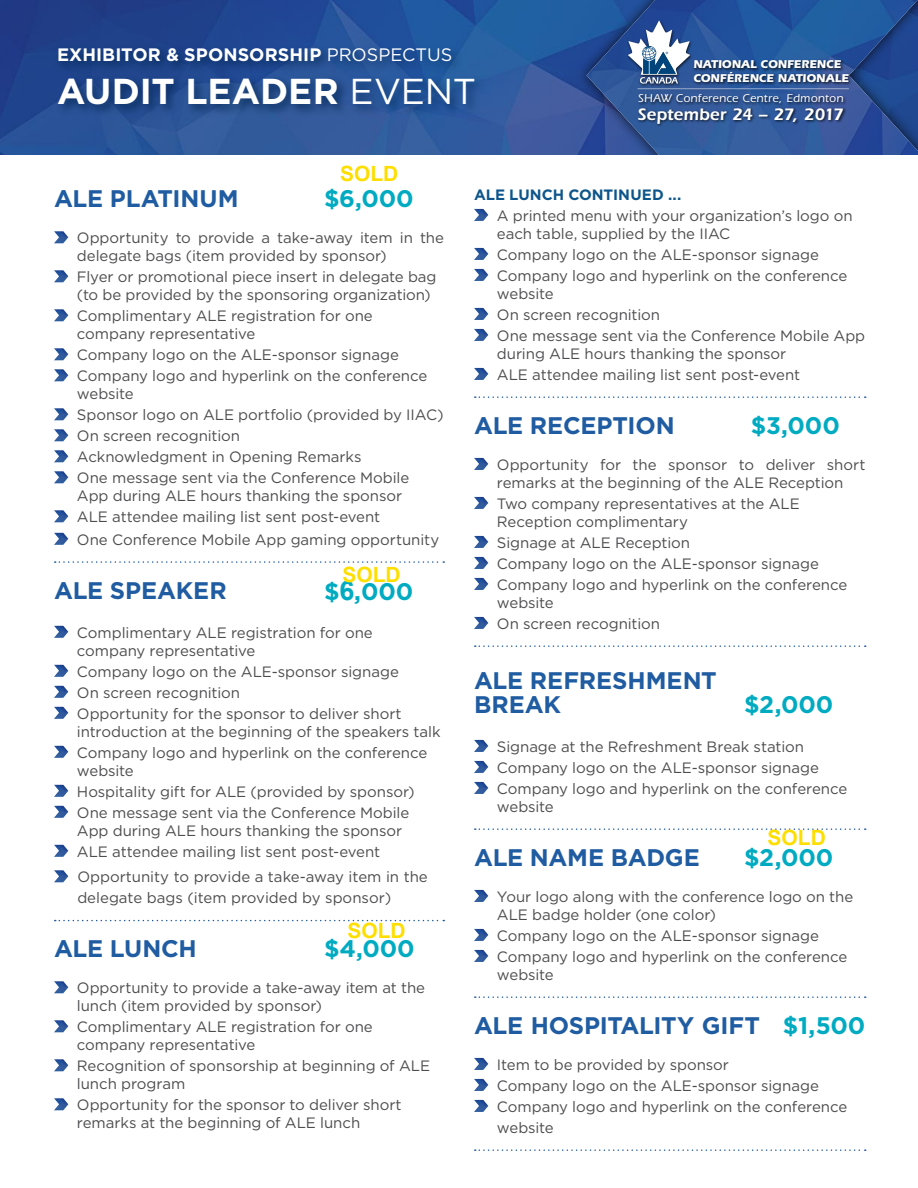
<style>
.page{position:relative;width:918px;height:1188px;background:#fff}
.page>*{position:absolute;margin:0;border:0;box-sizing:border-box;transform-origin:0 0}
.t1{font:700 36px "Gotham HTF";color:#fff}
.t2{font:700 24px/24px "Gotham HTF";letter-spacing:-.01em;color:#205ca1}
.t3{font:700 24px "Gotham HTF";letter-spacing:-.005em;color:#00abc2}
.t4{font:700 21px "Arial";letter-spacing:-.005em;color:#fede01}
.t5{font:700 18px "Gotham HTF";letter-spacing:.005em;color:#fff}
.t6{font:600 17.25px "ITC Eras Std";color:#fff}
.t7{font:15px/21px "Gotham HTF";letter-spacing:-.005em;color:#4d4d4f}
.t8{font:700 15px "Gotham HTF";color:#0d558a}
.t9{font:700 11.7px/14.1px "ITC Eras Std";color:#fff;scale:.96 1}
.t10{font:500 11.7px "ITC Eras Std";letter-spacing:.025em;color:#fff}
.s1{font-weight:400}
.s2{font-family:"Arial";font-size:27px}
.s3{color:#00abc2}
</style>
<div class="page">
<img style="left:0;top:0;width:575px;height:155px">
<img style="left:586px;top:0;width:332px;height:155px">
<div style="left:627px;top:19px;width:226px;height:107px;background:#000;opacity:.75"></div>
<hr style="left:638px;top:88px;width:211px;height:1px;background:#fff">
<svg style="left:628px;top:20px;width:62px;height:64px"></svg>
<div style="left:54px;top:45px;width:433px;height:73px;background:#00244f;opacity:.75"></div>
<svg style="left:55px;top:561px;width:389px;height:2px"></svg>
<svg style="left:55px;top:920px;width:389px;height:1px"></svg>
<img style="left:54px;top:231px;width:14px;height:12px">
<img style="left:54px;top:270px;width:14px;height:12px">
<img style="left:54px;top:309px;width:14px;height:12px">
<img style="left:54px;top:348px;width:14px;height:12px">
<img style="left:54px;top:369px;width:14px;height:12px">
<img style="left:54px;top:408px;width:14px;height:12px">
<img style="left:54px;top:429px;width:14px;height:12px">
<img style="left:54px;top:450px;width:14px;height:12px">
<img style="left:54px;top:471px;width:14px;height:12px">
<img style="left:54px;top:510px;width:14px;height:12px">
<img style="left:54px;top:533px;width:14px;height:12px">
<img style="left:54px;top:626px;width:14px;height:12px">
<img style="left:54px;top:665px;width:14px;height:12px">
<img style="left:54px;top:686px;width:14px;height:12px">
<img style="left:54px;top:707px;width:14px;height:12px">
<img style="left:54px;top:746px;width:14px;height:12px">
<img style="left:54px;top:785px;width:14px;height:12px">
<img style="left:54px;top:806px;width:14px;height:12px">
<img style="left:54px;top:845px;width:14px;height:12px">
<img style="left:54px;top:870px;width:14px;height:12px">
<img style="left:54px;top:981px;width:14px;height:12px">
<img style="left:54px;top:1020px;width:14px;height:12px">
<img style="left:54px;top:1059px;width:14px;height:12px">
<img style="left:54px;top:1098px;width:14px;height:12px">
<svg style="left:475px;top:396px;width:391px;height:2px"></svg>
<svg style="left:475px;top:645px;width:391px;height:2px"></svg>
<svg style="left:475px;top:828px;width:391px;height:2px"></svg>
<svg style="left:475px;top:996px;width:391px;height:2px"></svg>
<svg style="left:475px;top:1149px;width:391px;height:2px"></svg>
<img style="left:474px;top:209px;width:14px;height:12px">
<img style="left:474px;top:248px;width:14px;height:12px">
<img style="left:474px;top:269px;width:14px;height:12px">
<img style="left:474px;top:308px;width:14px;height:12px">
<img style="left:474px;top:329px;width:14px;height:12px">
<img style="left:474px;top:368px;width:14px;height:12px">
<img style="left:474px;top:458px;width:14px;height:12px">
<img style="left:474px;top:497px;width:14px;height:12px">
<img style="left:474px;top:536px;width:14px;height:12px">
<img style="left:474px;top:557px;width:14px;height:12px">
<img style="left:474px;top:578px;width:14px;height:12px">
<img style="left:474px;top:617px;width:14px;height:12px">
<img style="left:474px;top:740px;width:14px;height:12px">
<img style="left:474px;top:761px;width:14px;height:12px">
<img style="left:474px;top:782px;width:14px;height:12px">
<img style="left:474px;top:890px;width:14px;height:12px">
<img style="left:474px;top:929px;width:14px;height:12px">
<img style="left:474px;top:950px;width:14px;height:12px">
<img style="left:474px;top:1058px;width:14px;height:12px">
<img style="left:474px;top:1079px;width:14px;height:12px">
<img style="left:474px;top:1100px;width:14px;height:12px">
<p class="t5" style="left:57px;top:44px;width:397px">EXHIBITOR &amp; SPONSORSHIP <span class="s1">PROSPECTUS</span></p>
<h1 class="t1" style="left:57px;top:71px;width:421px">AUDIT LEADER <span class="s1">EVENT</span></h1>
<h3 class="t4" style="left:340px;top:160px;width:59px">SOLD</h3>
<p class="t9" style="left:693px;top:57px;width:164px">NATIONAL CONFERENCE<br>CONFÉRENCE NATIONALE</p>
<p class="t10" style="left:638px;top:92px;width:207px">SHAW Conference Centre, Edmonton</p>
<p class="t6" style="left:638px;top:104px;width:208px">September 24 – 27, 2017</p>
<h2 class="t2" style="left:54px;top:186px;width:186px">ALE PLATINUM</h2>
<h2 class="t3" style="left:324px;top:185px;width:91px">$6,000</h2>
<p class="t7" style="left:77px;top:229px;width:369px;line-height:18px">Opportunity to provide a take-away item in the delegate bags (item provided by sponsor)</p>
<p class="t7" style="left:77px;top:268px;width:361px;line-height:18px">Flyer or promotional piece insert in delegate bag (to be provided by the sponsoring organization)</p>
<p class="t7" style="left:77px;top:307px;width:297px;line-height:18px">Complimentary ALE registration for one company representative</p>
<p class="t7" style="left:77px;top:344px;width:352px">Company logo on the ALE-sponsor signage<br>Company logo and hyperlink on the conference</p>
<p class="t7" style="left:77px;top:383px;width:368px">website<br>Sponsor logo on ALE portfolio (provided by IIAC)<br>On screen recognition<br>Acknowledgment in Opening Remarks<br>One message sent via the Conference Mobile</p>
<p class="t7" style="left:77px;top:485px;width:327px">App during ALE hours thanking the sponsor<br>ALE attendee mailing list sent post-event</p>
<p class="t7" style="left:77px;top:529px;width:364px">One Conference Mobile App gaming opportunity</p>
<h2 class="t2" style="left:54px;top:578px;width:174px">ALE SPEAKER</h2>
<h2 class="t3" style="left:324px;top:578px;width:91px">$<span class="s2">6</span>,000</h2>
<p class="t7" style="left:77px;top:623px;width:297px;line-height:18px">Complimentary ALE registration for one company representative</p>
<p class="t7" style="left:77px;top:661px;width:326px">Company logo on the ALE-sponsor signage<br>On screen recognition<br>Opportunity for the sponsor to deliver short</p>
<p class="t7" style="left:77px;top:721px;width:365px">introduction at the beginning of the speakers talk<br>Company logo and hyperlink on the conference</p>
<p class="t7" style="left:77px;top:760px;width:339px">website<br>Hospitality gift for ALE (provided by sponsor)<br>One message sent via the Conference Mobile</p>
<p class="t7" style="left:77px;top:820px;width:327px">App during ALE hours thanking the sponsor<br>ALE attendee mailing list sent post-event</p>
<p class="t7" style="left:77px;top:866px;width:352px">Opportunity to provide a take-away item in the delegate bags (item provided by sponsor)</p>
<h2 class="t2" style="left:54px;top:936px;width:144px">ALE LUNCH</h2>
<h2 class="t3" style="left:324px;top:935px;width:92px">$4,000</h2>
<p class="t7" style="left:77px;top:979px;width:350px;line-height:18px">Opportunity to provide a take-away item at the lunch (item provided by sponsor)</p>
<p class="t7" style="left:77px;top:1018px;width:297px;line-height:18px">Complimentary ALE registration for one company representative</p>
<p class="t7" style="left:77px;top:1057px;width:355px;line-height:18px">Recognition of sponsorship at beginning of ALE lunch program</p>
<p class="t7" style="left:77px;top:1096px;width:326px;line-height:18px">Opportunity for the sponsor to deliver short remarks at the beginning of ALE lunch</p>
<h3 class="t4" style="left:343px;top:560px;width:59px">SOLD</h3>
<h3 class="t4" style="left:348px;top:916px;width:59px">SOLD</h3>
<p class="t8" style="left:474px;top:186px;width:209px">ALE LUNCH CONTINUED ...</p>
<p class="t7" style="left:497px;top:206px;width:357px;line-height:18px">A printed menu with your organization’s logo on each table, supplied by the IIAC</p>
<p class="t7" style="left:497px;top:244px;width:352px">Company logo on the ALE-sponsor signage<br>Company logo and hyperlink on the conference</p>
<p class="t7" style="left:497px;top:283px;width:370px">website<br>On screen recognition<br>One message sent via the Conference Mobile App</p>
<p class="t7" style="left:497px;top:343px;width:305px">during ALE hours thanking the sponsor<br>ALE attendee mailing list sent post-event</p>
<h2 class="t2" style="left:474px;top:413px;width:202px">ALE RECEPTION</h2>
<h2 class="t3" style="left:751px;top:412px;width:90px">$3,000</h2>
<p class="t7" style="left:497px;top:455px;width:370px;line-height:18px">Opportunity for the sponsor to deliver short remarks at the beginning of the ALE Reception</p>
<p class="t7" style="left:497px;top:494px;width:304px;line-height:18px">Two company representatives at the ALE<br>Reception complimentary</p>
<p class="t7" style="left:497px;top:532px;width:352px">Signage at ALE Reception<br>Company logo on the ALE-sponsor signage<br>Company logo and hyperlink on the conference</p>
<p class="t7" style="left:497px;top:592px;width:165px">website<br>On screen recognition</p>
<h2 class="t2" style="left:474px;top:668px;width:244px">ALE REFRESHMENT<br>BREAK</h2>
<h2 class="t3" style="left:744px;top:691px;width:91px">$2,000</h2>
<p class="t7" style="left:497px;top:736px;width:352px">Signage at the Refreshment Break station<br>Company logo on the ALE-sponsor signage<br>Company logo and hyperlink on the conference</p>
<p class="t7" style="left:497px;top:796px;width:58px">website</p>
<h2 class="t2" style="left:474px;top:845px;width:227px">ALE NAME BADGE</h2>
<h2 class="t3" style="left:744px;top:844px;width:91px">$2,000</h2>
<p class="t7" style="left:497px;top:887px;width:358px;line-height:18px">Your logo along with the conference logo on the<br>ALE badge holder (one color)</p>
<p class="t7" style="left:497px;top:925px;width:352px">Company logo on the ALE-sponsor signage<br>Company logo and hyperlink on the conference</p>
<p class="t7" style="left:497px;top:964px;width:58px">website</p>
<h2 class="t2" style="left:474px;top:1013px;width:393px">ALE HOSPITALITY GIFT <span class="s3">$1,500</span></h2>
<p class="t7" style="left:497px;top:1054px;width:352px">Item to be provided by sponsor<br>Company logo on the ALE-sponsor signage<br>Company logo and hyperlink on the conference website</p>
<h3 class="t4" style="left:768px;top:824px;width:60px">SOLD</h3>
</div>
